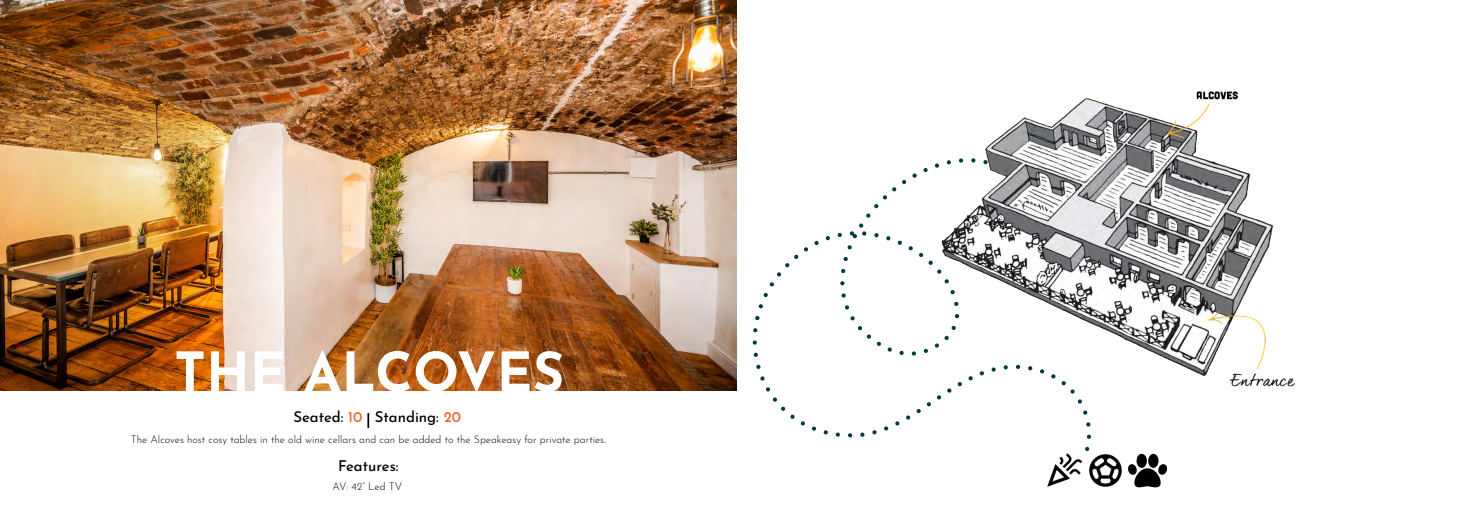
<style>
.page{position:relative;width:1474px;height:521px;background:#fff}
.page>*{position:absolute;margin:0;border:0;box-sizing:border-box;transform-origin:0 0}
.t1{font:700 54.25px "Josefin Sans";color:#fff}
.t2{font:100 14.88px "Josefin Sans";color:#000}
.t3{font:300 10.5px "Josefin Sans";color:#000}
.s1{color:#ec652a}
</style>
<div class="page">
<svg style="left:755px;top:316px;width:4px;height:4px"></svg>
<svg style="left:884px;top:426px;width:4px;height:4px"></svg>
<svg style="left:887px;top:347px;width:5px;height:5px"></svg>
<svg style="left:823px;top:430px;width:5px;height:4px"></svg>
<svg style="left:906px;top:415px;width:4px;height:5px"></svg>
<svg style="left:800px;top:421px;width:5px;height:4px"></svg>
<svg style="left:812px;top:426px;width:4px;height:5px"></svg>
<svg style="left:760px;top:376px;width:4px;height:5px"></svg>
<svg style="left:899px;top:351px;width:4px;height:4px"></svg>
<svg style="left:895px;top:421px;width:4px;height:5px"></svg>
<svg style="left:835px;top:432px;width:5px;height:5px"></svg>
<svg style="left:848px;top:433px;width:4px;height:4px"></svg>
<svg style="left:814px;top:241px;width:4px;height:4px"></svg>
<svg style="left:872px;top:430px;width:4px;height:4px"></svg>
<svg style="left:1083px;top:410px;width:4px;height:5px"></svg>
<svg style="left:1086px;top:434px;width:5px;height:5px"></svg>
<svg style="left:753px;top:328px;width:4px;height:4px"></svg>
<svg style="left:1085px;top:447px;width:4px;height:4px"></svg>
<svg style="left:763px;top:293px;width:5px;height:4px"></svg>
<svg style="left:769px;top:247px;width:39px;height:40px"></svg>
<svg style="left:752px;top:340px;width:5px;height:5px"></svg>
<svg style="left:753px;top:353px;width:5px;height:4px"></svg>
<svg style="left:858px;top:326px;width:23px;height:20px"></svg>
<svg style="left:756px;top:365px;width:4px;height:4px"></svg>
<svg style="left:825px;top:236px;width:5px;height:4px"></svg>
<svg style="left:1086px;top:422px;width:4px;height:5px"></svg>
<svg style="left:860px;top:432px;width:4px;height:5px"></svg>
<svg style="left:1070px;top:391px;width:12px;height:13px"></svg>
<svg style="left:926px;top:395px;width:15px;height:11px"></svg>
<svg style="left:916px;top:409px;width:4px;height:4px"></svg>
<svg style="left:766px;top:387px;width:28px;height:32px"></svg>
<svg style="left:837px;top:180px;width:75px;height:140px"></svg>
<svg style="left:758px;top:304px;width:5px;height:4px"></svg>
<img style="left:0;top:0;width:737px;height:391px">
<svg style="left:367px;top:413px;width:2px;height:15px"></svg>
<img style="left:1047px;top:453px;width:35px;height:34px">
<img style="left:1089px;top:454px;width:33px;height:33px">
<img style="left:912px;top:91px;width:383px;height:300px">
<img style="left:1128px;top:453px;width:38px;height:35px">
<h1 class="t1" style="left:174px;top:324px;width:391px">THE ALCOVES</h1>
<h2 class="t2" style="left:293px;top:405px;width:71px">Seated: <span class="s1">10</span></h2>
<p class="t3" style="left:131px;top:431px;width:476px">The Alcoves host cosy tables in the old wine cellars and can be added to the Speakeasy for private parties.</p>
<h2 class="t2" style="left:375px;top:405px;width:88px">Standing: <span class="s1">20</span></h2>
<h2 class="t2" style="left:338px;top:455px;width:62px">Features:</h2>
<p class="t3" style="left:332px;top:478px;width:71px">AV: 42” Led TV</p>
</div>
